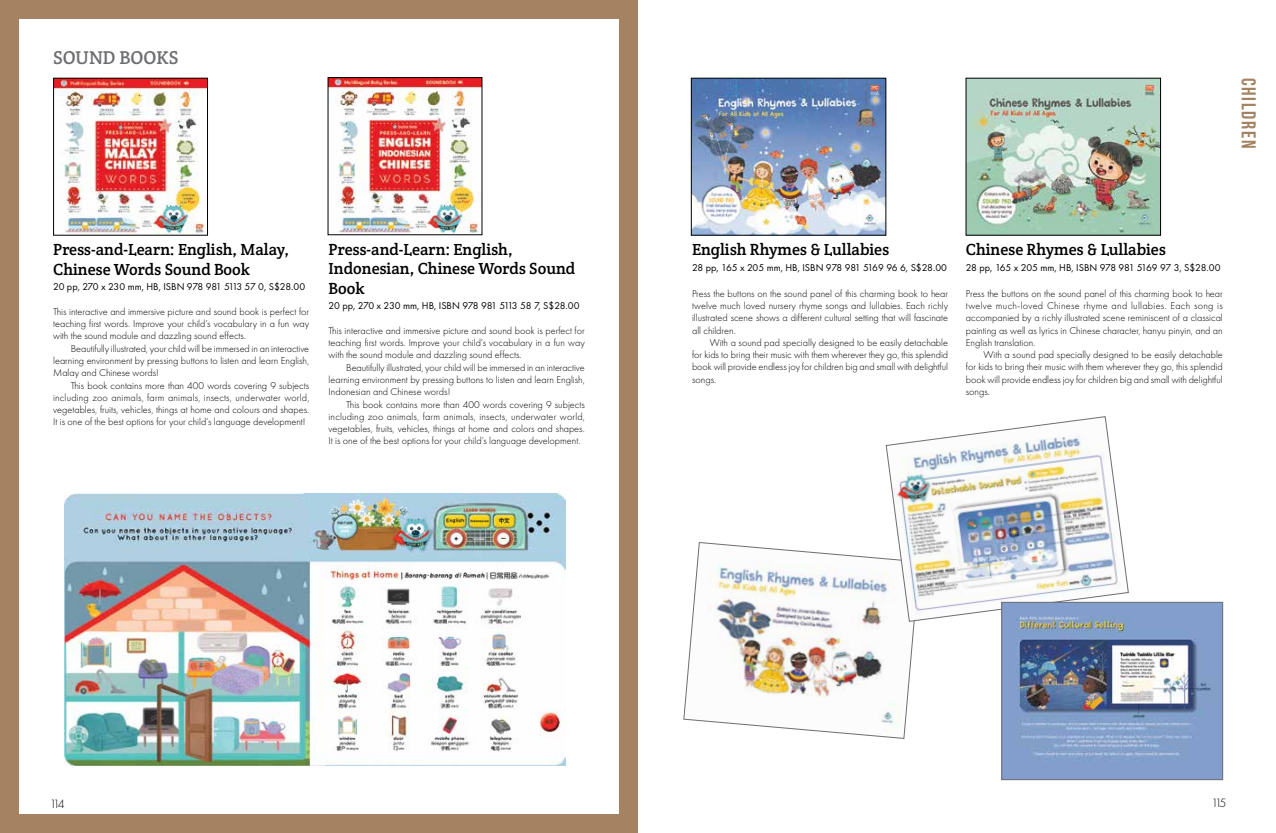
<style>
.page{position:relative;width:1276px;height:833px;background:#fff}
.page>*{position:absolute;margin:0;border:0;box-sizing:border-box;transform-origin:0 0}
.t1{font:20px "Bebas Neue";letter-spacing:.08em;color:#a58362}
.t2{font:18.75px "Crete Round";color:#6d6e71}
.t3{font:16.25px/19.5px "Crete Round";color:#000}
.t4{font:300 12.5px "Futura PT";letter-spacing:-.23em;color:#000}
.t5{font:300 10.25px/12.2px "Futura PT";color:#000;text-align:justify}
.t6{font:10.25px "Futura PT";letter-spacing:-.025em;color:#000}
</style>
<div class="page">
<div style="left:0;top:0;width:638px;height:833px;background:#a58362"></div>
<div style="left:19px;top:19px;width:599px;height:794px;background:#fff"></div>
<img style="left:55px;top:80px;width:151px;height:153px">
<div style="left:53px;top:78px;width:155px;height:157px;border:1px solid #000"></div>
<img style="left:693px;top:80px;width:191px;height:153px">
<div style="left:691px;top:78px;width:195px;height:157px;border:1px solid #000"></div>
<img style="left:968px;top:80px;width:190px;height:153px">
<img style="left:330px;top:79px;width:150px;height:154px">
<img style="left:64px;top:493px;width:501px;height:272px">
<img style="left:683px;top:542px;width:232px;height:196px">
<img style="left:886px;top:416px;width:242px;height:205px">
<img style="left:1003px;top:604px;width:217px;height:174px">
<div style="left:1001px;top:602px;width:221px;height:178px;border:1px solid #6d6e71"></div>
<h2 class="t2" style="left:53px;top:45px;width:127px">SOUND BOOKS</h2>
<h3 class="t3" style="left:53px;top:239px;width:238px">Press-and-Learn: English, Malay,<br>Chinese Words Sound Book</h3>
<p class="t6" style="left:53px;top:280px;width:253px">20 pp, 270 x 230 mm, HB, ISBN 978 981 5113 57 0, S$28.00</p>
<p class="t5" style="left:53px;top:305px;width:258px">This interactive and immersive picture and sound book is perfect for teaching first words. Improve your child’s vocabulary in a fun way with the sound module and dazzling sound effects.</p>
<p class="t5" style="left:53px;top:342px;width:258px;text-indent:18px">Beautifully illustrated, your child will be immersed in an interactive learning environment by pressing buttons to listen and learn English, Malay and Chinese words!</p>
<p class="t5" style="left:53px;top:379px;width:258px;text-indent:18px">This book contains more than 400 words covering 9 subjects including zoo animals, farm animals, insects, underwater world, vegetables, fruits, vehicles, things at home and colours and shapes.<br>It is one of the best options for your child’s language development!</p>
<h3 class="t3" style="left:328px;top:239px;width:248px">Press-and-Learn: English,<br>Indonesian, Chinese Words Sound<br>Book</h3>
<p class="t6" style="left:328px;top:299px;width:252px">20 pp, 270 x 230 mm, HB, ISBN 978 981 5113 58 7, S$28.00</p>
<p class="t5" style="left:328px;top:324px;width:258px">This interactive and immersive picture and sound book is perfect for teaching first words. Improve your child’s vocabulary in a fun way with the sound module and dazzling sound effects.</p>
<p class="t5" style="left:328px;top:361px;width:258px;text-indent:18px">Beautifully illustrated, your child will be immersed in an interactive learning environment by pressing buttons to listen and learn English, Indonesian and Chinese words!</p>
<p class="t5" style="left:328px;top:398px;width:258px;text-indent:18px">This book contains more than 400 words covering 9 subjects including zoo animals, farm animals, insects, underwater world, vegetables, fruits, vehicles, things at home and colors and shapes.<br>It is one of the best options for your child’s language development.</p>
<h1 class="t1" style="left:1259px;top:78px;width:72px;rotate:90deg">children</h1>
<h3 class="t3" style="left:692px;top:239px;width:199px">English Rhymes &amp; Lullabies</h3>
<p class="t6" style="left:692px;top:261px;width:256px">28 pp, 165 x 205 mm, HB, ISBN 978 981 5169 96 6, S$28.00</p>
<p class="t5" style="left:692px;top:287px;width:258px">Press the buttons on the sound panel of this charming book to hear twelve much loved nursery rhyme songs and lullabies. Each richly illustrated scene shows a different cultural setting that will fascinate all children.</p>
<p class="t5" style="left:692px;top:336px;width:258px;text-indent:18px">With a sound pad specially designed to be easily detachable for kids to bring their music with them wherever they go, this splendid book will provide endless joy for children big and small with delightful songs.</p>
<h3 class="t3" style="left:966px;top:239px;width:202px">Chinese Rhymes &amp; Lullabies</h3>
<p class="t6" style="left:966px;top:261px;width:256px">28 pp, 165 x 205 mm, HB, ISBN 978 981 5169 97 3, S$28.00</p>
<p class="t5" style="left:966px;top:287px;width:258px">Press the buttons on the sound panel of this charming book to hear twelve much-loved Chinese rhyme and lullabies. Each song is accompanied by a richly illustrated scene reminiscent of a classical painting as well as lyrics in Chinese character, hanyu pinyin, and an English translation.</p>
<p class="t5" style="left:966px;top:349px;width:258px;text-indent:18px">With a sound pad specially designed to be easily detachable for kids to bring their music with them wherever they go, this splendid book will provide endless joy for children big and small with delightful songs.</p>
<p class="t4" style="left:50px;top:797px;width:16px">114</p>
<p class="t4" style="left:1211px;top:796px;width:16px">115</p>
</div>
